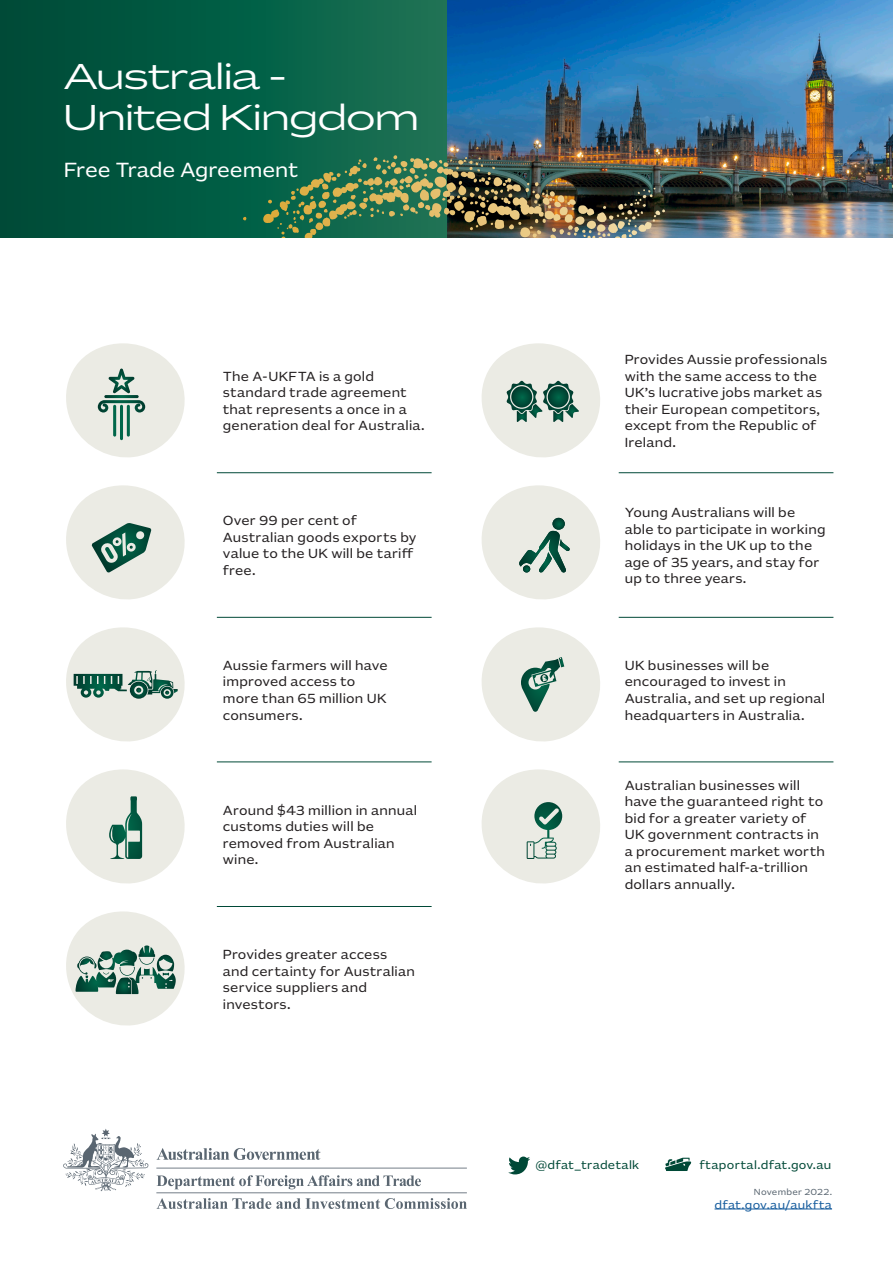
<style>
.page{position:relative;width:893px;height:1263px;background:#fff}
.page>*{position:absolute;margin:0;border:0;box-sizing:border-box;transform-origin:0 0}
.Agreement{font:300 36px/40.5px "AU Sans BETA Display";letter-spacing:-.005em;color:#fff}
.Agreement-2{font:300 30px/34.5px "AU Sans BETA Display";letter-spacing:-.005em;color:#fff}
.Agreement-3{font:700 21px "AU Sans BETA Text";letter-spacing:-.005em;color:#fff}
.Agreement-4{font:21px "AU Sans BETA Text";letter-spacing:-.005em;color:#fff}
.t1{font:13.5px/16.5px "AU Sans BETA Text";letter-spacing:.015em;color:#231f20}
.Web_address{font:12px "AU Sans BETA Text";letter-spacing:.02em;color:#004937}
.More_info{font:12px "AU Sans BETA Text";letter-spacing:.02em;color:#175d9e}
.More_info-2{font:9px "AU Sans BETA Text";letter-spacing:.03em;color:#5a6671}
</style>
<div class="page">
<img style="left:446px;top:0;width:447px;height:238px">
<svg style="left:0;top:0;width:446px;height:238px;background:#0d5f45"></svg>
<svg style="left:359px;top:155px;width:122px;height:15px;background:#577d59"></svg>
<svg style="left:508px;top:1156px;width:22px;height:18px"></svg>
<svg style="left:665px;top:1158px;width:26px;height:13px"></svg>
<hr style="left:715px;top:1209px;width:117px;height:1px;background:#175d9e">
<svg style="left:63px;top:1129px;width:404px;height:80px"></svg>
<hr style="left:217px;top:472px;width:215px;height:1px;background:#004937">
<hr style="left:217px;top:617px;width:215px;height:1px;background:#004937">
<hr style="left:217px;top:762px;width:215px;height:1px;background:#004937">
<hr style="left:217px;top:906px;width:215px;height:1px;background:#004937">
<hr style="left:619px;top:472px;width:214px;height:1px;background:#004937">
<hr style="left:619px;top:617px;width:214px;height:1px;background:#004937">
<hr style="left:619px;top:762px;width:214px;height:1px;background:#004937">
<svg style="left:66px;top:343px;width:119px;height:115px"></svg>
<svg style="left:66px;top:769px;width:119px;height:115px"></svg>
<svg style="left:66px;top:485px;width:119px;height:115px"></svg>
<svg style="left:66px;top:627px;width:119px;height:115px"></svg>
<svg style="left:66px;top:911px;width:119px;height:115px"></svg>
<svg style="left:481px;top:343px;width:119px;height:115px"></svg>
<svg style="left:548px;top:386px;width:21px;height:22px"></svg>
<svg style="left:481px;top:485px;width:119px;height:115px"></svg>
<svg style="left:481px;top:627px;width:119px;height:115px"></svg>
<svg style="left:481px;top:769px;width:119px;height:115px"></svg>
<p class="Agreement" style="left:64px;top:58px;width:356px">Australia -<br>United Kingdom</p>
<p class="Agreement-4" style="left:64px;top:159px;width:236px">Free Trade Agreement</p>
<p class="Agreement-2" style="left:64px;top:65px;width:220px">Singapore –<br>Australia</p>
<p class="Agreement-3" style="left:64px;top:156px;width:296px">Green Economy Agreement</p>
<p class="t1" style="left:223px;top:368px;width:203px">The A-UKFTA is a gold standard trade agreement that represents a once in a generation deal for Australia.</p>
<p class="t1" style="left:223px;top:513px;width:195px">Over 99 per cent of<br>Australian goods exports by value to the UK will be tariff free.</p>
<p class="t1" style="left:223px;top:658px;width:166px">Aussie farmers will have improved access to more than 65 million UK consumers.</p>
<p class="t1" style="left:223px;top:802px;width:196px">Around $43 million in annual customs duties will be removed from Australian wine.</p>
<p class="t1" style="left:223px;top:947px;width:194px">Provides greater access and certainty for Australian service suppliers and investors.</p>
<p class="t1" style="left:625px;top:352px;width:204px">Provides Aussie professionals with the same access to the<br>UK’s lucrative jobs market as their European competitors, except from the Republic of<br>Ireland.</p>
<p class="t1" style="left:625px;top:505px;width:202px">Young Australians will be able to participate in working holidays in the UK up to the age of 35 years, and stay for up to three years.</p>
<p class="t1" style="left:625px;top:658px;width:202px">UK businesses will be encouraged to invest in<br>Australia, and set up regional headquarters in Australia.</p>
<p class="t1" style="left:625px;top:777px;width:202px">Australian businesses will have the guaranteed right to bid for a greater variety of<br>UK government contracts in a procurement market worth an estimated half-a-trillion dollars annually.</p>
<p class="Web_address" style="left:535px;top:1159px;width:105px">@dfat_tradetalk</p>
<p class="Web_address" style="left:699px;top:1159px;width:134px">ftaportal.dfat.gov.au</p>
<p class="More_info-2" style="left:754px;top:1188px;width:80px">November 2022.</p>
<p class="More_info" style="left:715px;top:1199px;width:119px">dfat.gov.au/aukfta</p>
</div>
